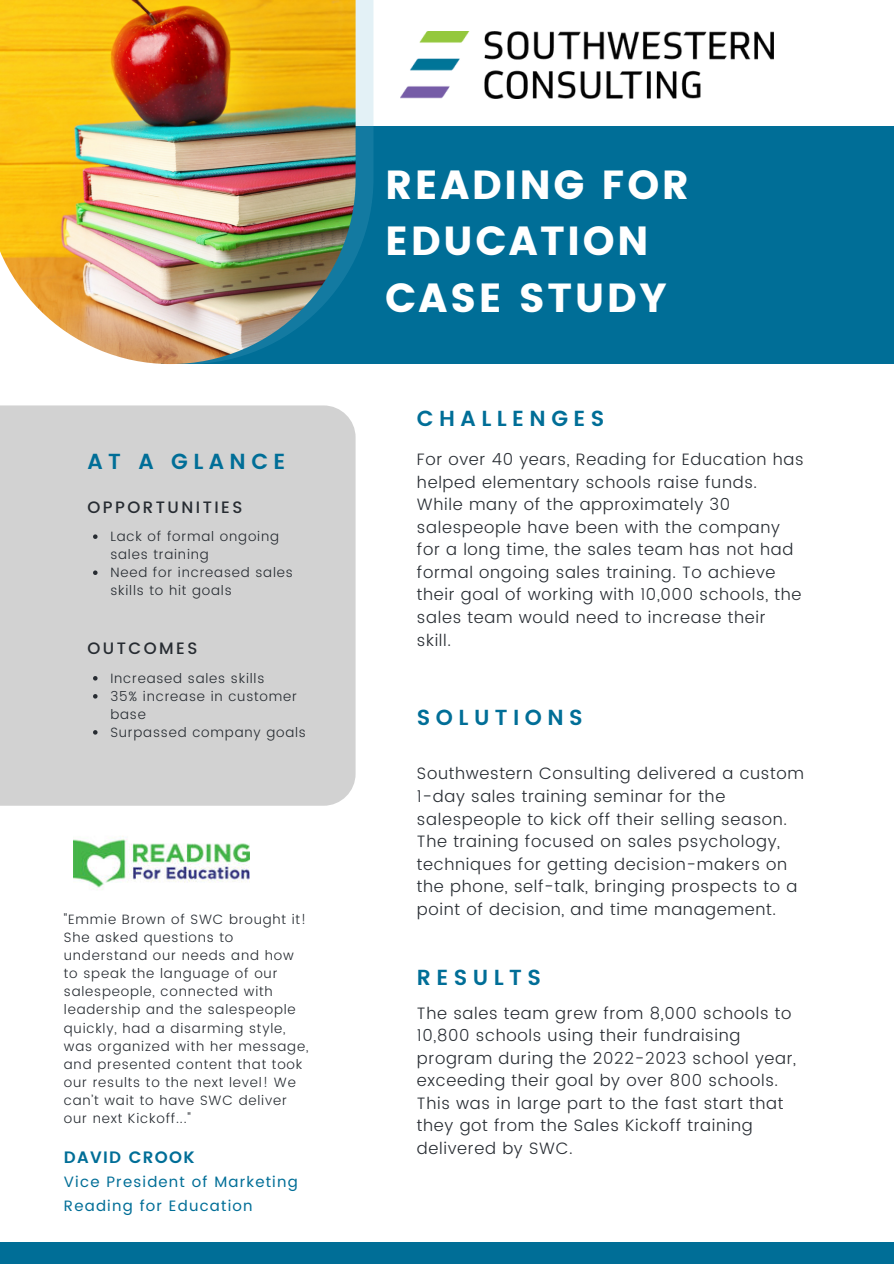
<style>
.page{position:relative;width:894px;height:1264px;background:#fff}
.page>*{position:absolute;margin:0;border:0;box-sizing:border-box;transform-origin:0 0}
.t1{font:40.5px/56.2px "Poppins";letter-spacing:.06em;color:#fff}
.t2{font:600 21.75px "Poppins";letter-spacing:.25em;color:#006e97}
.t3{font:300 16.5px/22.5px "Poppins";letter-spacing:.04em;color:#272c32}
.t4{font:500 16.5px "Poppins";letter-spacing:.15em;color:#272c32}
.t5{font:600 16.5px "Poppins";letter-spacing:.08em;color:#006e97}
.t6{font:15px/23.7px "Poppins";letter-spacing:.08em;color:#006e97}
.t7{font:300 13.5px/18px "Poppins";letter-spacing:.06em;color:#272c32}
</style>
<div class="page">
<div style="left:161px;top:126px;width:732px;height:237px;background:#006e97"></div>
<svg style="left:355px;top:0;width:18px;height:364px"></svg>
<img style="left:0;top:0;width:355px;height:364px">
<div style="left:0;top:405px;width:355px;height:400px;background:#d2d2d2"></div>
<div style="left:0;top:1242px;width:893px;height:21px;background:#006e97"></div>
<img style="left:400px;top:31px;width:373px;height:68px">
<img style="left:73px;top:836px;width:176px;height:54px">
<svg style="left:93px;top:676px;width:4px;height:4px"></svg>
<svg style="left:93px;top:694px;width:4px;height:4px"></svg>
<svg style="left:93px;top:730px;width:4px;height:4px"></svg>
<svg style="left:93px;top:534px;width:4px;height:5px"></svg>
<svg style="left:93px;top:570px;width:4px;height:5px"></svg>
<h2 class="t2" style="left:87px;top:445px;width:199px">AT A GLANCE</h2>
<p class="t4" style="left:87px;top:494px;width:156px">OPPORTUNITIES</p>
<p class="t7" style="left:110px;top:528px;width:184px">Lack of formal ongoing sales training<br>Need for increased sales skills to hit goals</p>
<p class="t4" style="left:87px;top:636px;width:111px">OUTCOMES</p>
<p class="t7" style="left:110px;top:669px;width:197px">Increased sales skills<br>35% increase in customer base<br>Surpassed company goals</p>
<p class="t7" style="left:64px;top:911px;width:246px">"Emmie Brown of SWC brought it!<br>She asked questions to understand our needs and how to speak the language of our salespeople, connected with leadership and the salespeople quickly, had a disarming style, was organized with her message, and presented content that took our results to the next level! We can’t wait to have SWC deliver our next Kickoff..."</p>
<p class="t5" style="left:64px;top:1144px;width:132px">DAVID CROOK</p>
<p class="t6" style="left:64px;top:1170px;width:235px">Vice President of Marketing<br>Reading for Education</p>
<h1 class="t1" style="left:385px;top:157px;width:305px">READING FOR<br>EDUCATION<br>CASE STUDY</h1>
<h2 class="t2" style="left:417px;top:402px;width:189px">CHALLENGES</h2>
<p class="t3" style="left:417px;top:449px;width:388px">For over 40 years, Reading for Education has helped elementary schools raise funds.<br>While many of the approximately 30 salespeople have been with the company for a long time, the sales team has not had formal ongoing sales training. To achieve their goal of working with 10,000 schools, the sales team would need to increase their skill.</p>
<h2 class="t2" style="left:417px;top:700px;width:167px">SOLUTIONS</h2>
<p class="t3" style="left:417px;top:763px;width:388px">Southwestern Consulting delivered a custom 1-day sales training seminar for the salespeople to kick off their selling season.<br>The training focused on sales psychology, techniques for getting decision-makers on the phone, self-talk, bringing prospects to a point of decision, and time management.</p>
<h2 class="t2" style="left:417px;top:961px;width:125px">RESULTS</h2>
<p class="t3" style="left:417px;top:1002px;width:380px">The sales team grew from 8,000 schools to 10,800 schools using their fundraising program during the 2022-2023 school year, exceeding their goal by over 800 schools.<br>This was in large part to the fast start that they got from the Sales Kickoff training delivered by SWC.</p>
</div>
